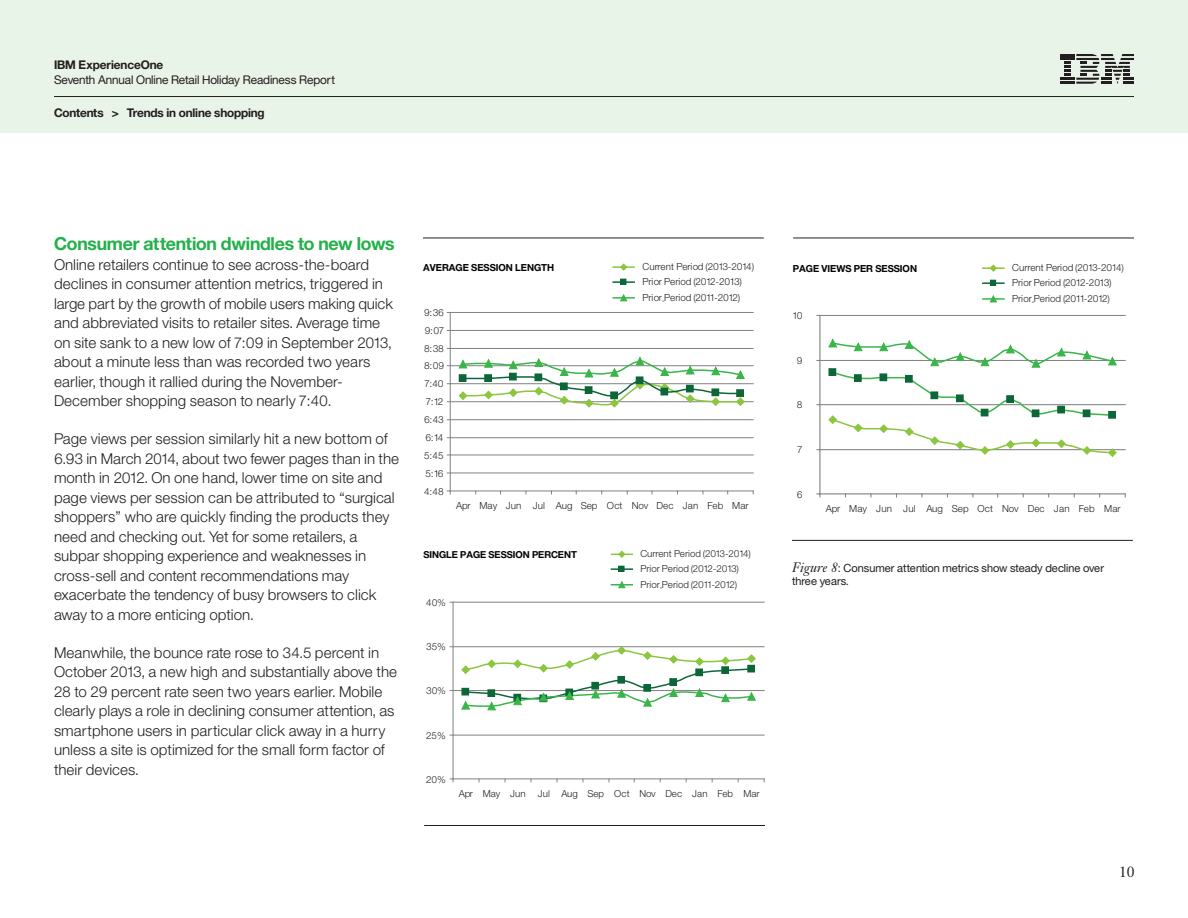
<style>
.page{position:relative;width:1188px;height:918px;background:#fff}
.page>*{position:absolute;margin:0;border:0;box-sizing:border-box;transform-origin:0 0}
._1B_Head_2__color{font:18px "Helv Neue Boldfor IBM";letter-spacing:-.01em;color:#24b04b}
._2A_Body{font:15px/19.5px "Helv Neue Lightfor IBM";color:#231f20}
.t1{font:15px "Janson Text LT Pro";color:#231f20}
._00_Header{font:12px "Helv Neue Boldfor IBM";letter-spacing:-.01em;color:#231f20}
.t2{font:12px "Helv Neue Romanfor IBM";letter-spacing:-.01em;color:#231f20}
._2E_figure_caption{font:11.25px/13.5px "Helv Neue Romanfor IBM";color:#231f20}
.t3{font:9.75px/15.3px "Helv Neue Lightfor IBM";letter-spacing:-.01em;color:#231f20}
.t4{font:9.75px "Helv Neue Boldfor IBM";color:#050504}
.t5{font:9.6px/15.1px "Helv Neue Lightfor IBM";letter-spacing:-.01em;color:#231f20}
.t6{font:9.6px "Helv Neue Boldfor IBM";color:#050504}
.s1{font-family:"Janson Text LT Pro";font-style:italic;font-size:13.5px}
</style>
<div class="page">
<div style="left:0;top:0;width:1188px;height:133px;background:#e9f4e8"></div>
<hr style="left:54px;top:96px;width:1080px;height:1px;background:#231f20">
<svg style="left:1060px;top:54px;width:74px;height:30px"></svg>
<hr style="left:793px;top:238px;width:341px;height:1px;background:#231f20">
<svg style="left:611px;top:550px;width:21px;height:8px"></svg>
<hr style="left:611px;top:568px;width:21px;height:2px;background:#0c6638">
<svg style="left:619px;top:566px;width:5px;height:6px"></svg>
<svg style="left:611px;top:581px;width:21px;height:7px"></svg>
<hr style="left:453px;top:735px;width:311px;height:1px;background:#808180">
<hr style="left:453px;top:690px;width:311px;height:1px;background:#808180">
<hr style="left:453px;top:646px;width:311px;height:1px;background:#808180">
<hr style="left:453px;top:602px;width:311px;height:1px;background:#808180">
<hr style="left:453px;top:602px;width:1px;height:177px;background:#808180">
<hr style="left:453px;top:779px;width:311px;height:1px;background:#808180">
<svg style="left:461px;top:646px;width:295px;height:65px"></svg>
<hr style="left:424px;top:825px;width:341px;height:1px;background:#231f20">
<hr style="left:613px;top:266px;width:21px;height:2px;background:#8bc63e">
<svg style="left:620px;top:263px;width:8px;height:8px"></svg>
<hr style="left:613px;top:281px;width:21px;height:2px;background:#0c6638">
<svg style="left:620px;top:279px;width:6px;height:6px"></svg>
<hr style="left:613px;top:297px;width:21px;height:2px;background:#3ab54a">
<svg style="left:619px;top:294px;width:9px;height:8px"></svg>
<hr style="left:450px;top:473px;width:303px;height:1px;background:#808180">
<hr style="left:450px;top:455px;width:303px;height:1px;background:#808180">
<hr style="left:450px;top:437px;width:303px;height:1px;background:#808180">
<hr style="left:450px;top:419px;width:303px;height:1px;background:#808180">
<hr style="left:450px;top:401px;width:303px;height:1px;background:#808180">
<hr style="left:450px;top:383px;width:303px;height:1px;background:#808180">
<hr style="left:450px;top:365px;width:303px;height:1px;background:#808180">
<hr style="left:450px;top:348px;width:303px;height:1px;background:#808180">
<hr style="left:450px;top:330px;width:303px;height:1px;background:#808180">
<hr style="left:450px;top:312px;width:303px;height:1px;background:#808180">
<hr style="left:450px;top:312px;width:1px;height:179px;background:#808180">
<hr style="left:450px;top:491px;width:303px;height:1px;background:#808180">
<svg style="left:458px;top:356px;width:287px;height:52px"></svg>
<hr style="left:983px;top:267px;width:21px;height:2px;background:#8bc63e">
<svg style="left:989px;top:264px;width:8px;height:8px"></svg>
<hr style="left:983px;top:282px;width:21px;height:2px;background:#0c6638">
<svg style="left:990px;top:280px;width:6px;height:6px"></svg>
<hr style="left:983px;top:298px;width:21px;height:2px;background:#3ab54a">
<svg style="left:989px;top:295px;width:9px;height:8px"></svg>
<hr style="left:820px;top:449px;width:305px;height:1px;background:#808180">
<hr style="left:820px;top:404px;width:305px;height:1px;background:#808180">
<hr style="left:820px;top:360px;width:305px;height:1px;background:#808180">
<hr style="left:820px;top:315px;width:305px;height:1px;background:#808180">
<hr style="left:820px;top:315px;width:1px;height:179px;background:#808180">
<hr style="left:820px;top:494px;width:305px;height:1px;background:#808180">
<svg style="left:828px;top:338px;width:289px;height:119px"></svg>
<hr style="left:423px;top:238px;width:341px;height:1px;background:#231f20">
<hr style="left:792px;top:540px;width:341px;height:1px;background:#231f20">
<p class="_00_Header" style="left:54px;top:57px;width:111px">IBM ExperienceOne</p>
<p class="t2" style="left:54px;top:72px;width:283px">Seventh Annual Online Retail Holiday Readiness Report</p>
<p class="_00_Header" style="left:54px;top:105px;width:212px">Contents &gt; Trends in online shopping</p>
<p class="_1B_Head_2__color" style="left:54px;top:233px;width:342px">Consumer attention dwindles to new lows</p>
<p class="_2A_Body" style="left:54px;top:255px;width:341px">Online retailers continue to see across-the-board declines in consumer attention metrics, triggered in large part by the growth of mobile users making quick and abbreviated visits to retailer sites. Average time on site sank to a new low of 7:09 in September 2013, about a minute less than was recorded two years earlier, though it rallied during the November-December shopping season to nearly 7:40.</p>
<p class="_2A_Body" style="left:54px;top:429px;width:347px">Page views per session similarly hit a new bottom of 6.93 in March 2014, about two fewer pages than in the month in 2012. On one hand, lower time on site and page views per session can be attributed to “surgical shoppers” who are quickly finding the products they need and checking out. Yet for some retailers, a subpar shopping experience and weaknesses in cross-sell and content recommendations may exacerbate the tendency of busy browsers to click away to a more enticing option.</p>
<p class="_2A_Body" style="left:54px;top:642px;width:345px">Meanwhile, the bounce rate rose to 34.5 percent in October 2013, a new high and substantially above the 28 to 29 percent rate seen two years earlier. Mobile clearly plays a role in declining consumer attention, as smartphone users in particular click away in a hurry unless a site is optimized for the small form factor of their devices.</p>
<p class="t4" style="left:423px;top:261px;width:133px">AVERAGE SESSION LENGTH</p>
<p class="t3" style="left:424px;top:305px;width:21px">9:36</p>
<p class="t3" style="left:425px;top:323px;width:20px">9:07</p>
<p class="t3" style="left:424px;top:341px;width:21px">8:38</p>
<p class="t3" style="left:424px;top:358px;width:22px">8:09</p>
<p class="t3" style="left:425px;top:376px;width:21px">7:40</p>
<p class="t3" style="left:426px;top:394px;width:18px">7:12</p>
<p class="t3" style="left:424px;top:412px;width:21px">6:43</p>
<p class="t3" style="left:426px;top:430px;width:19px">6:14</p>
<p class="t3" style="left:424px;top:447px;width:21px">5:45</p>
<p class="t3" style="left:426px;top:465px;width:20px">5:16</p>
<p class="t3" style="left:424px;top:483px;width:21px">4:48</p>
<p class="t3" style="left:643px;top:259px;width:113px">Current Period (2013-2014)<br>Prior Period (2012-2013)<br>Prior Period (2011-2012)</p>
<p class="t3" style="left:456px;top:498px;width:294px">Apr May Jun Jul Aug Sep Oct Nov Dec Jan Feb Mar</p>
<p class="t6" style="left:423px;top:548px;width:155px">SINGLE PAGE SESSION PERCENT</p>
<p class="t5" style="left:426px;top:595px;width:21px">40%</p>
<p class="t5" style="left:426px;top:639px;width:21px">35%</p>
<p class="t5" style="left:426px;top:683px;width:21px">30%</p>
<p class="t5" style="left:426px;top:728px;width:21px">25%</p>
<p class="t5" style="left:426px;top:771px;width:21px">20%</p>
<p class="t5" style="left:641px;top:546px;width:112px">Current Period (2013-2014)<br>Prior Period (2012-2013)<br>Prior Period (2011-2012)</p>
<p class="t5" style="left:459px;top:786px;width:302px">Apr May Jun Jul Aug Sep Oct Nov Dec Jan Feb Mar</p>
<p class="t4" style="left:793px;top:262px;width:126px">PAGE VIEWS PER SESSION</p>
<p class="t3" style="left:793px;top:308px;width:11px">10</p>
<p class="t3" style="left:797px;top:353px;width:7px">9</p>
<p class="t3" style="left:797px;top:397px;width:7px">8</p>
<p class="t3" style="left:797px;top:442px;width:6px">7</p>
<p class="t3" style="left:797px;top:486px;width:7px">6</p>
<p class="t3" style="left:1012px;top:260px;width:113px">Current Period (2013-2014)<br>Prior Period (2012-2013)<br>Prior Period (2011-2012)</p>
<p class="t3" style="left:826px;top:501px;width:296px">Apr May Jun Jul Aug Sep Oct Nov Dec Jan Feb Mar</p>
<p class="_2E_figure_caption" style="left:792px;top:561px;width:313px"><span class="s1">Figure 8</span>: Consumer attention metrics show steady decline over three years.</p>
<p class="t1" style="left:1119px;top:862px;width:17px">10</p>
</div>
